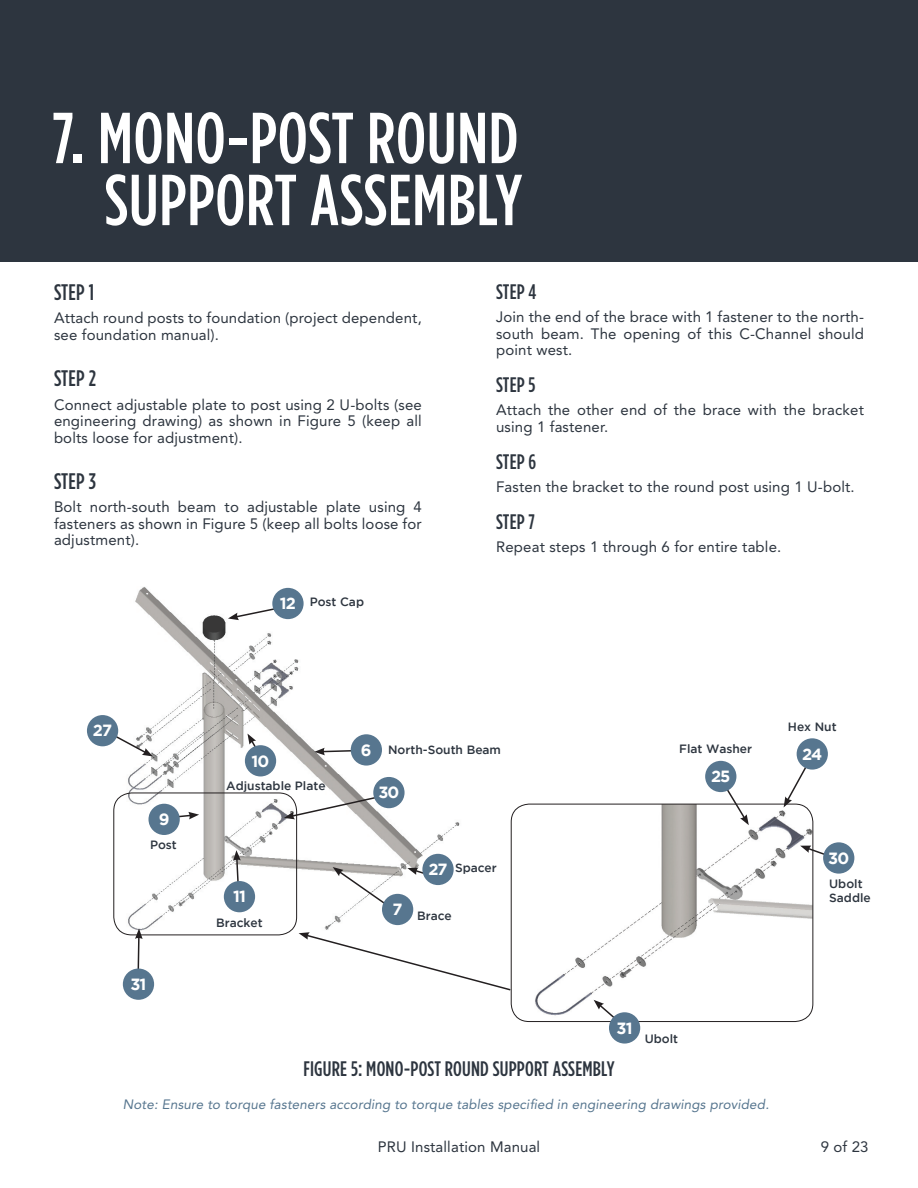
<style>
.page{position:relative;width:918px;height:1188px;background:#fff}
.page>*{position:absolute;margin:0;border:0;box-sizing:border-box;transform-origin:0 0}
.t1{font:500 72px/61.9px "Gotham Condensed";letter-spacing:.01em;color:#fff}
.t2{font:500 22.5px "Gotham Condensed";color:#2d353f}
.t3{font:500 21px "Gotham Condensed";letter-spacing:.01em;color:#2d353f}
.t4{font:700 16.2px "Gotham";letter-spacing:-.05em;color:#fff}
.t5{font:15px/16.5px "Avenir LT Std";letter-spacing:.01em;color:#2d353f;text-align:justify}
.t6{font:italic 13.5px "Avenir LT Std";letter-spacing:.01em;color:#57768f}
.t7{font:500 12px/14.4px "Gotham";color:#2d353f}
.s1{font-weight:700;font-size:16.2px;color:#fff}
</style>
<div class="page">
<img style="left:103px;top:587px;width:357px;height:349px">
<div style="left:0;top:0;width:918px;height:261px;background:#2d353f"></div>
<svg style="left:228px;top:606px;width:54px;height:14px"></svg>
<svg style="left:178px;top:812px;width:21px;height:7px"></svg>
<svg style="left:106px;top:730px;width:47px;height:26px"></svg>
<svg style="left:333px;top:867px;width:56px;height:40px"></svg>
<svg style="left:135px;top:928px;width:8px;height:42px"></svg>
<svg style="left:284px;top:794px;width:100px;height:25px"></svg>
<svg style="left:247px;top:734px;width:17px;height:18px"></svg>
<svg style="left:233px;top:850px;width:8px;height:32px"></svg>
<svg style="left:299px;top:932px;width:212px;height:60px"></svg>
<img style="left:518px;top:804px;width:295px;height:218px">
<div style="left:511px;top:804px;width:302px;height:218px;border:1px solid #231f20;border-radius:18px"></div>
<div style="left:113px;top:793px;width:184px;height:142px;border:1px solid #231f20;border-radius:18px"></div>
<div style="left:272px;top:588px;width:32px;height:31px;background:#57768f;border-radius:50%"></div>
<div style="left:245px;top:745px;width:31px;height:31px;background:#57768f;border-radius:50%"></div>
<div style="left:382px;top:894px;width:31px;height:31px;background:#57768f;border-radius:50%"></div>
<div style="left:224px;top:881px;width:31px;height:31px;background:#57768f;border-radius:50%"></div>
<div style="left:123px;top:969px;width:31px;height:31px;background:#57768f;border-radius:50%"></div>
<div style="left:373px;top:777px;width:32px;height:31px;background:#57768f;border-radius:50%"></div>
<div style="left:148px;top:804px;width:32px;height:31px;background:#57768f;border-radius:50%"></div>
<div style="left:87px;top:715px;width:31px;height:31px;background:#57768f;border-radius:50%"></div>
<svg style="left:594px;top:1000px;width:26px;height:23px"></svg>
<svg style="left:722px;top:782px;width:27px;height:43px"></svg>
<svg style="left:784px;top:758px;width:28px;height:49px"></svg>
<svg style="left:800px;top:846px;width:24px;height:10px"></svg>
<div style="left:609px;top:1012px;width:31px;height:32px;background:#57768f;border-radius:50%"></div>
<div style="left:705px;top:761px;width:31px;height:31px;background:#57768f;border-radius:50%"></div>
<div style="left:797px;top:738px;width:31px;height:32px;background:#57768f;border-radius:50%"></div>
<div style="left:823px;top:842px;width:31px;height:32px;background:#57768f;border-radius:50%"></div>
<svg style="left:314px;top:748px;width:38px;height:7px"></svg>
<div style="left:351px;top:734px;width:31px;height:32px;background:#57768f;border-radius:50%"></div>
<div style="left:422px;top:854px;width:32px;height:31px;background:#57768f;border-radius:50%"></div>
<svg style="left:400px;top:863px;width:26px;height:16px"></svg>
<h1 class="t1" style="left:52px;top:105px;width:471px">7. MONO-POST ROUND<br>SUPPORT ASSEMBLY</h1>
<h2 class="t2" style="left:54px;top:280px;width:42px">STEP 1</h2>
<p class="t5" style="left:54px;top:310px;width:369px">Attach round posts to foundation (project dependent, see foundation manual).</p>
<h2 class="t2" style="left:54px;top:366px;width:44px">STEP 2</h2>
<p class="t5" style="left:54px;top:396px;width:369px">Connect adjustable plate to post using 2 U-bolts (see engineering drawing) as shown in Figure 5 (keep all bolts loose for adjustment).</p>
<h2 class="t2" style="left:54px;top:469px;width:44px">STEP 3</h2>
<p class="t5" style="left:54px;top:499px;width:369px">Bolt north-south beam to adjustable plate using 4 fasteners as shown in Figure 5 (keep all bolts loose for adjustment).</p>
<p class="t4" style="left:93px;top:721px;width:21px">27</p>
<p class="t4" style="left:280px;top:594px;width:18px">12</p>
<p class="t7" style="left:310px;top:595px;width:56px">Post Cap</p>
<h3 class="t3" style="left:496px;top:280px;width:42px">STEP 4</h3>
<p class="t5" style="left:496px;top:309px;width:369px">Join the end of the brace with 1 fastener to the north&shy;south beam. The opening of this C-Channel should point west.</p>
<h3 class="t3" style="left:496px;top:373px;width:41px">STEP 5</h3>
<p class="t5" style="left:496px;top:402px;width:369px">Attach the other end of the brace with the bracket using 1 fastener.</p>
<h3 class="t3" style="left:496px;top:450px;width:42px">STEP 6</h3>
<p class="t5" style="left:496px;top:479px;width:360px">Fasten the bracket to the round post using 1 U-bolt.</p>
<h3 class="t3" style="left:496px;top:510px;width:40px">STEP 7</h3>
<p class="t5" style="left:496px;top:539px;width:287px">Repeat steps 1 through 6 for entire table.</p>
<p class="t7" style="left:788px;top:719px;width:50px">Hex Nut</p>
<p class="t4" style="left:159px;top:810px;width:12px">9</p>
<p class="t7" style="left:150px;top:837px;width:28px">Post</p>
<p class="t4" style="left:130px;top:975px;width:18px">31</p>
<p class="t4" style="left:252px;top:751px;width:19px">10</p>
<p class="t7" style="left:226px;top:778px;width:101px">Adjustable Plate</p>
<p class="t4" style="left:233px;top:887px;width:14px">11</p>
<p class="t7" style="left:216px;top:916px;width:48px">Bracket</p>
<p class="t4" style="left:361px;top:741px;width:12px">6</p>
<p class="t7" style="left:388px;top:742px;width:114px">North-South Beam</p>
<p class="t4" style="left:378px;top:783px;width:23px">30</p>
<p class="t4" style="left:393px;top:900px;width:12px">7</p>
<p class="t7" style="left:428px;top:861px;width:70px"><span class="s1">27</span> Spacer</p>
<p class="t7" style="left:417px;top:908px;width:36px">Brace</p>
<p class="t7" style="left:679px;top:742px;width:74px">Flat Washer</p>
<p class="t4" style="left:711px;top:767px;width:21px">25</p>
<p class="t4" style="left:617px;top:1018px;width:18px">31</p>
<h3 class="t3" style="left:303px;top:1057px;width:312px">FIGURE 5: MONO-POST ROUND SUPPORT ASSEMBLY</h3>
<p class="t7" style="left:645px;top:1032px;width:35px">Ubolt</p>
<p class="t6" style="left:123px;top:1096px;width:648px">Note: Ensure to torque fasteners according to torque tables specified in engineering drawings provided.</p>
<p class="t4" style="left:802px;top:745px;width:22px">24</p>
<p class="t4" style="left:828px;top:849px;width:23px">30</p>
<p class="t7" style="left:829px;top:876px;width:43px">Ubolt<br>Saddle</p>
<p class="t5" style="left:378px;top:1139px;width:164px">PRU Installation Manual</p>
<p class="t5" style="left:821px;top:1139px;width:49px">9 of 23</p>
</div>
